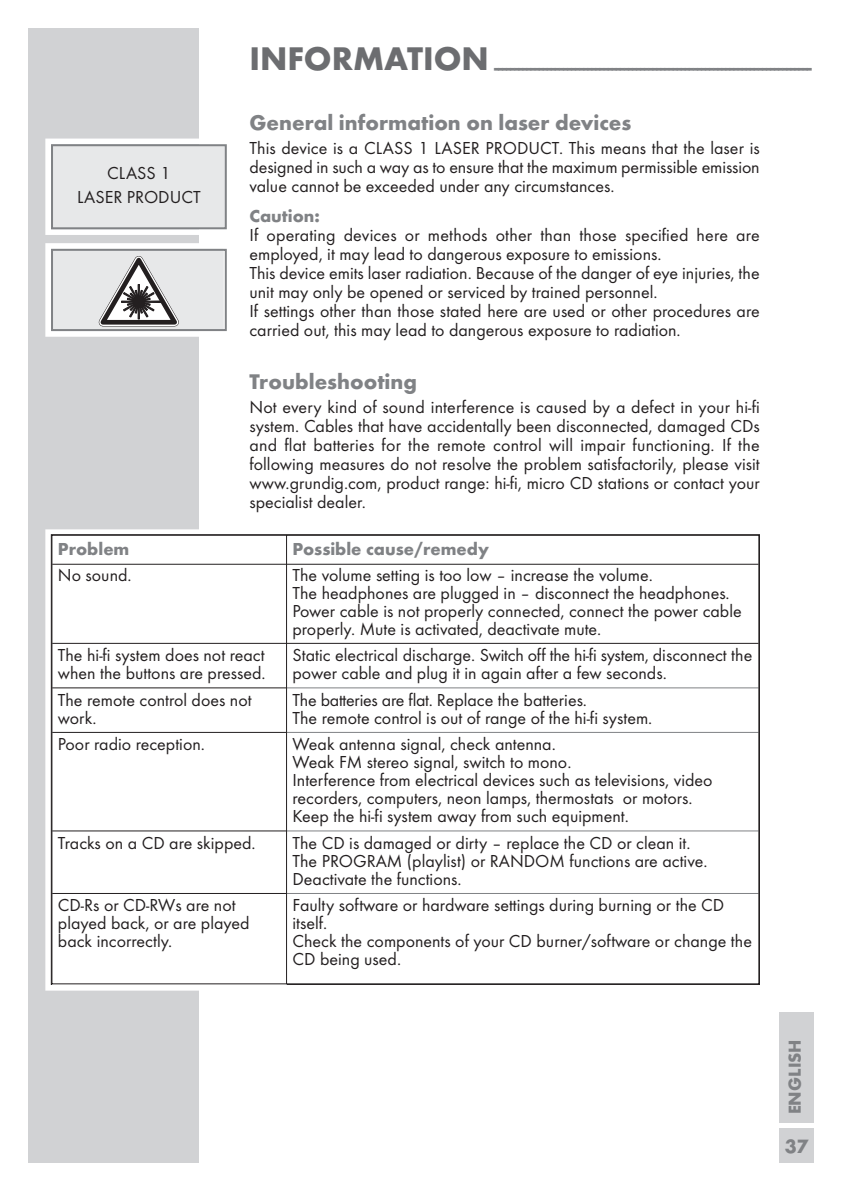
<style>
.page{position:relative;width:842px;height:1191px;background:#fff}
.page>*{position:absolute;margin:0;border:0;box-sizing:border-box;transform-origin:0 0}
.t1{font:700 22px "Futura TOT";color:#808285}
.t2{font:700 20px "Futura TOT";color:#808285}
.t3{font:18px/18px "Futura TOT Boo";color:#231f20}
.t4{font:700 18px "Futura TOT";color:#808285}
.s1{font-family:"Futura TOT";font-weight:700;color:#808285}
</style>
<div class="page">
<div style="left:28px;top:28px;width:170px;height:1134px;background:#d1d2d4"></div>
<div style="left:780px;top:1012px;width:34px;height:111px;background:#d1d2d4"></div>
<div style="left:780px;top:1128px;width:34px;height:34px;background:#d1d2d4"></div>
<div style="left:45px;top:139px;width:182px;height:96px;border:6px solid #fff"></div>
<div style="left:53px;top:146px;width:172px;height:81px;background:#e7e8e9"></div>
<div style="left:51px;top:144px;width:176px;height:85px;border:2px solid #808285"></div>
<div style="left:51px;top:249px;width:173px;height:82px;background:#e7e8e9"></div>
<div style="left:45px;top:243px;width:184px;height:94px;border:6px solid #fff"></div>
<svg style="left:98px;top:256px;width:81px;height:71px"></svg>
<div style="left:51px;top:249px;width:176px;height:82px;border:2px solid #808285"></div>
<div style="left:45px;top:529px;width:189px;height:461px;border:6px solid #fff"></div>
<div style="left:52px;top:535px;width:235px;height:449px;background:#fff"></div>
<hr style="left:52px;top:564px;width:234px;height:1px;background:#231f20">
<hr style="left:52px;top:643px;width:234px;height:1px;background:#231f20">
<hr style="left:52px;top:687px;width:234px;height:1px;background:#231f20">
<hr style="left:52px;top:732px;width:234px;height:1px;background:#231f20">
<hr style="left:52px;top:830px;width:234px;height:1px;background:#231f20">
<hr style="left:52px;top:893px;width:234px;height:1px;background:#231f20">
<hr style="left:287px;top:564px;width:471px;height:1px;background:#231f20">
<hr style="left:287px;top:643px;width:471px;height:1px;background:#231f20">
<hr style="left:287px;top:687px;width:471px;height:1px;background:#808285">
<hr style="left:287px;top:732px;width:471px;height:1px;background:#808285">
<hr style="left:287px;top:830px;width:471px;height:1px;background:#808285">
<hr style="left:287px;top:893px;width:471px;height:1px;background:#808285">
<hr style="left:52px;top:535px;width:1px;height:449px;background:#231f20">
<hr style="left:286px;top:535px;width:1px;height:449px;background:#231f20">
<hr style="left:758px;top:535px;width:1px;height:449px;background:#231f20">
<hr style="left:52px;top:535px;width:707px;height:1px;background:#231f20">
<hr style="left:52px;top:983px;width:707px;height:1px;background:#231f20">
<p class="t3" style="left:77px;top:163px;width:125px;line-height:24px;text-align:center">CLASS 1<br>LASER PRODUCT</p>
<p class="t2" style="left:249px;top:61px;width:564px"><sup>INFORMATION</sup> ------------------------------------------------------------------------------</p>
<p class="t1" style="left:249px;top:115px;width:383px">General information on laser devices</p>
<p class="t3" style="left:249px;top:140px;width:512px;line-height:19px;text-align:justify">This device is a CLASS 1 LASER PRODUCT. This means that the laser is designed in such a way as to ensure that the maximum permissible emission value cannot be exceeded under any circumstances.</p>
<p class="t3" style="left:249px;top:208px;width:512px;line-height:19px"><span class="s1">Caution:<br></span>If operating devices or methods other than those specified here are employed, it may lead to dangerous exposure to emissions.<br>This device emits laser radiation. Because of the danger of eye injuries, the unit may only be opened or serviced by trained personnel.<br>If settings other than those stated here are used or other procedures are carried out, this may lead to dangerous exposure to radiation.</p>
<p class="t1" style="left:249px;top:374px;width:169px">Troubleshooting</p>
<p class="t3" style="left:249px;top:399px;width:512px;line-height:19px;text-align:justify">Not every kind of sound interference is caused by a defect in your hi-fi system. Cables that have accidentally been disconnected, damaged CDs and flat batteries for the remote control will impair functioning. If the following measures do not resolve the problem satisfactorily, please visit www.grundig.com, product range: hi-fi, micro CD stations or contact your specialist dealer.</p>
<p class="t3" style="left:58px;top:538px;width:75px;line-height:25px"><span class="s1">Problem<br></span>No sound.</p>
<p class="t3" style="left:58px;top:647px;width:209px">The hi-fi system does not react when the buttons are pressed.</p>
<p class="t3" style="left:58px;top:692px;width:195px">The remote control does not work.</p>
<p class="t3" style="left:58px;top:736px;width:148px">Poor radio reception.</p>
<p class="t3" style="left:58px;top:835px;width:199px">Tracks on a CD are skipped.</p>
<p class="t3" style="left:58px;top:897px;width:193px">CD-Rs or CD-RWs are not played back, or are played back incorrectly.</p>
<p class="t3" style="left:292px;top:538px;width:362px;line-height:25px"><span class="s1">Possible cause/remedy<br></span>The volume setting is too low – increase the volume.</p>
<p class="t3" style="left:292px;top:585px;width:451px">The headphones are plugged in – disconnect the headphones.<br>Power cable is not properly connected, connect the power cable properly. Mute is activated, deactivate mute.</p>
<p class="t3" style="left:292px;top:647px;width:461px">Static electrical discharge. Switch off the hi-fi system, disconnect the power cable and plug it in again after a few seconds.</p>
<p class="t3" style="left:292px;top:692px;width:361px">The batteries are flat. Replace the batteries.<br>The remote control is out of range of the hi-fi system.</p>
<p class="t3" style="left:292px;top:736px;width:422px">Weak antenna signal, check antenna.<br>Weak FM stereo signal, switch to mono.<br>Interference from electrical devices such as televisions, video recorders, computers, neon lamps, thermostats or motors.<br>Keep the hi-fi system away from such equipment.</p>
<p class="t3" style="left:292px;top:835px;width:416px">The CD is damaged or dirty – replace the CD or clean it.<br>The PROGRAM (playlist) or RANDOM functions are active.<br>Deactivate the functions.</p>
<p class="t3" style="left:292px;top:897px;width:461px">Faulty software or hardware settings during burning or the CD itself.<br>Check the components of your CD burner/software or change the CD being used.</p>
<p class="t4" style="left:789px;top:1114px;width:77px;rotate:-90deg">ENGLISH</p>
<p class="t2" style="left:785px;top:1139px;width:25px">37</p>
</div>
